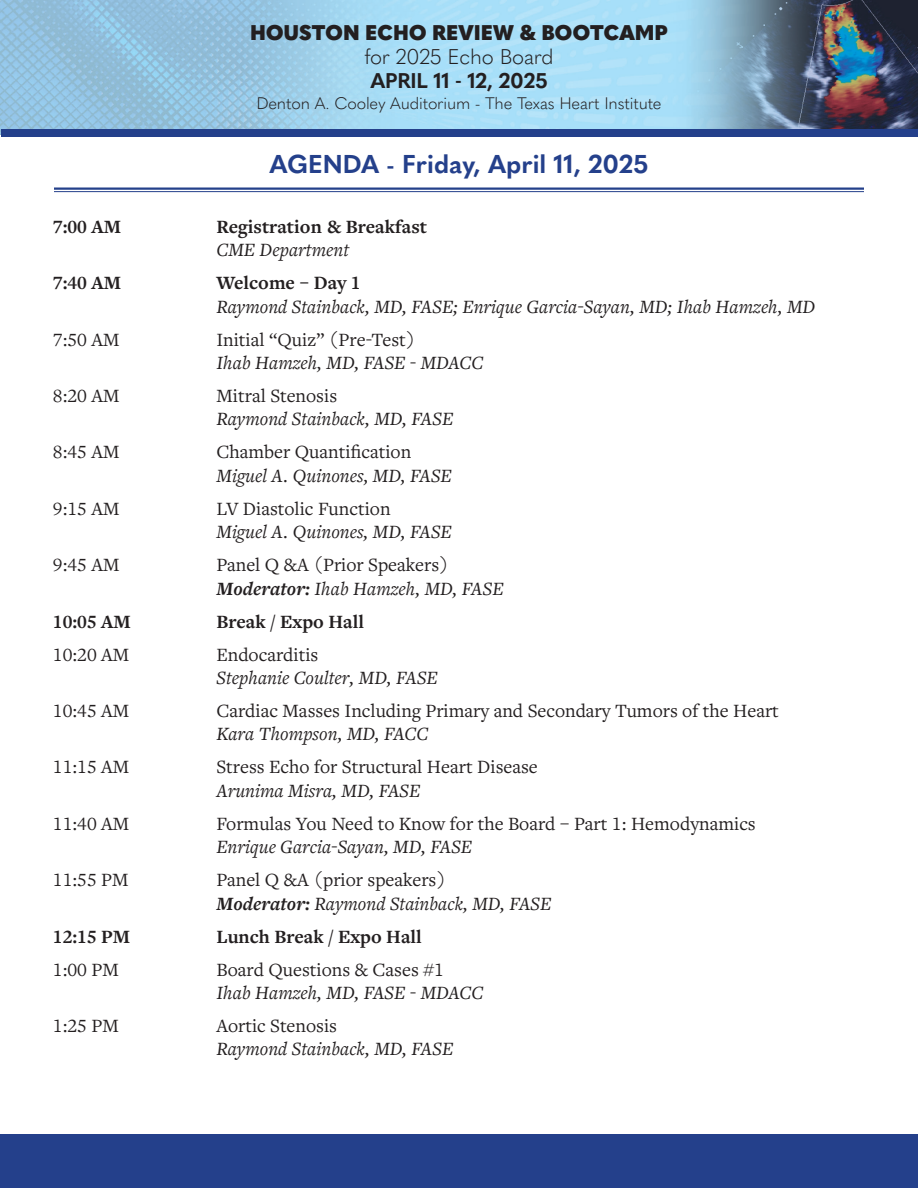
<style>
.page{position:relative;width:918px;height:1188px;background:#fff}
.page>*{position:absolute;margin:0;border:0;box-sizing:border-box;transform-origin:0 0}
.t1{font:700 25.5px "Quasimoda";color:#24408b}
.t2{font:900 21px "Quasimoda";letter-spacing:-.01em;color:#231f20}
.t3{font:300 21px "Quasimoda";letter-spacing:-.01em;color:#231f20}
.t4{font:700 21px "Quasimoda";letter-spacing:-.01em;color:#231f20}
.t5{font:19.5px "Freight Text Pro";color:#231f20}
.t6{font:italic 19.5px "Freight Text Pro";color:#231f20}
.t7{font:700 19.5px "Freight Text Pro";color:#231f20}
.t8{font:300 16.5px "Quasimoda";letter-spacing:-.01em;color:#231f20}
.s1{font-weight:700}
</style>
<div class="page">
<img style="left:0;top:0;width:918px;height:135px">
<div style="left:0;top:1134px;width:918px;height:54px;background:#24408b"></div>
<div style="left:2px;top:129px;width:916px;height:7px;background:#24408b"></div>
<hr style="left:54px;top:188px;width:810px;height:2px;background:#24408b">
<hr style="left:54px;top:191px;width:810px;height:1px;background:#24408b">
<p class="t2" style="left:250px;top:16px;width:419px">HOUSTON ECHO REVIEW &amp; BOOTCAMP</p>
<p class="t3" style="left:364px;top:41px;width:191px">for 2025 Echo Board</p>
<p class="t4" style="left:370px;top:64px;width:179px">APRIL 11 - 12, 2025</p>
<p class="t8" style="left:256px;top:91px;width:407px">Denton A. Cooley Auditorium - The Texas Heart Institute</p>
<p class="t1" style="left:270px;top:144px;width:380px">AGENDA - Friday, April 11, 2025</p>
<p class="t7" style="left:53px;top:214px;width:70px">7:00 AM</p>
<p class="t7" style="left:216px;top:214px;width:212px">Registration &amp; Breakfast</p>
<p class="t6" style="left:216px;top:237px;width:134px">CME Department</p>
<p class="t7" style="left:53px;top:270px;width:70px">7:40 AM</p>
<p class="t7" style="left:216px;top:270px;width:146px">Welcome – Day 1</p>
<p class="t6" style="left:216px;top:294px;width:600px">Raymond Stainback, MD, FASE; Enrique Garcia-Sayan, MD; Ihab Hamzeh, MD</p>
<p class="t5" style="left:53px;top:327px;width:68px">7:50 AM</p>
<p class="t5" style="left:216px;top:327px;width:201px">Initial “Quiz” (Pre-Test)</p>
<p class="t6" style="left:216px;top:350px;width:269px">Ihab Hamzeh, MD, FASE - MDACC</p>
<p class="t5" style="left:53px;top:383px;width:68px">8:20 AM</p>
<p class="t5" style="left:216px;top:383px;width:122px">Mitral Stenosis</p>
<p class="t6" style="left:216px;top:406px;width:238px">Raymond Stainback, MD, FASE</p>
<p class="t5" style="left:53px;top:439px;width:68px">8:45 AM</p>
<p class="t5" style="left:216px;top:439px;width:196px">Chamber Quantification</p>
<p class="t6" style="left:216px;top:463px;width:237px">Miguel A. Quinones, MD, FASE</p>
<p class="t5" style="left:53px;top:496px;width:68px">9:15 AM</p>
<p class="t5" style="left:216px;top:496px;width:176px">LV Diastolic Function</p>
<p class="t6" style="left:216px;top:519px;width:237px">Miguel A. Quinones, MD, FASE</p>
<p class="t5" style="left:53px;top:552px;width:68px">9:45 AM</p>
<p class="t5" style="left:216px;top:552px;width:234px">Panel Q &amp;A (Prior Speakers)</p>
<p class="t6" style="left:216px;top:576px;width:289px"><span class="s1">Moderator:</span> Ihab Hamzeh, MD, FASE</p>
<p class="t7" style="left:53px;top:608px;width:80px">10:05 AM</p>
<p class="t7" style="left:216px;top:608px;width:149px">Break / Expo Hall</p>
<p class="t5" style="left:53px;top:642px;width:78px">10:20 AM</p>
<p class="t5" style="left:216px;top:642px;width:103px">Endocarditis</p>
<p class="t6" style="left:216px;top:665px;width:223px">Stephanie Coulter, MD, FASE</p>
<p class="t5" style="left:53px;top:698px;width:78px">10:45 AM</p>
<p class="t5" style="left:216px;top:698px;width:564px">Cardiac Masses Including Primary and Secondary Tumors of the Heart</p>
<p class="t6" style="left:216px;top:721px;width:214px">Kara Thompson, MD, FACC</p>
<p class="t5" style="left:53px;top:754px;width:78px">11:15 AM</p>
<p class="t5" style="left:216px;top:754px;width:323px">Stress Echo for Structural Heart Disease</p>
<p class="t6" style="left:216px;top:778px;width:206px">Arunima Misra, MD, FASE</p>
<p class="t5" style="left:53px;top:811px;width:78px">11:40 AM</p>
<p class="t5" style="left:216px;top:811px;width:541px">Formulas You Need to Know for the Board – Part 1: Hemodynamics</p>
<p class="t6" style="left:216px;top:834px;width:257px">Enrique Garcia-Sayan, MD, FASE</p>
<p class="t5" style="left:53px;top:867px;width:77px">11:55 PM</p>
<p class="t5" style="left:216px;top:867px;width:231px">Panel Q &amp;A (prior speakers)</p>
<p class="t6" style="left:216px;top:891px;width:336px"><span class="s1">Moderator:</span> Raymond Stainback, MD, FASE</p>
<p class="t7" style="left:53px;top:923px;width:79px">12:15 PM</p>
<p class="t7" style="left:216px;top:923px;width:207px">Lunch Break / Expo Hall</p>
<p class="t5" style="left:53px;top:957px;width:67px">1:00 PM</p>
<p class="t5" style="left:216px;top:957px;width:229px">Board Questions &amp; Cases #1</p>
<p class="t6" style="left:216px;top:980px;width:269px">Ihab Hamzeh, MD, FASE - MDACC</p>
<p class="t5" style="left:53px;top:1013px;width:67px">1:25 PM</p>
<p class="t5" style="left:216px;top:1013px;width:122px">Aortic Stenosis</p>
<p class="t6" style="left:216px;top:1036px;width:238px">Raymond Stainback, MD, FASE</p>
</div>
